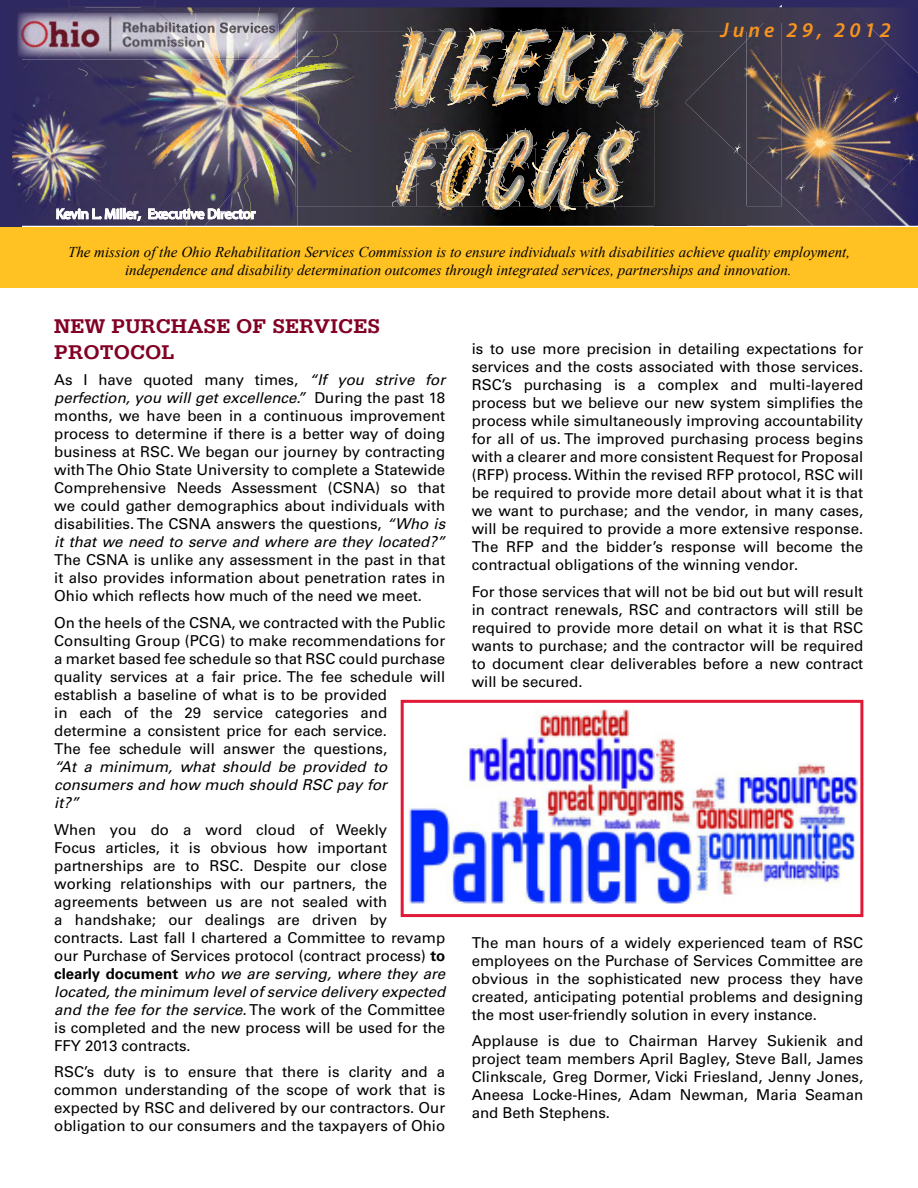
<style>
.page{position:relative;width:918px;height:1188px;background:#fff}
.page>*{position:absolute;margin:0;border:0;box-sizing:border-box;transform-origin:0 0}
.t1{font:700 21px/25.2px "Serifa Std";color:#820024}
.t2{font:italic 600 21px "Myriad Pro";letter-spacing:.195em;color:#f7941e}
.t3{font:15px/18px "Univers LT Std";color:#000;text-align:justify}
.t4{font:italic 15px/18px "Times New Roman";color:#000;text-align:center}
.t5{font:italic 15px/18px "Univers LT Std";color:#000;text-align:justify}
.s1{font-style:italic}
.s2{font-weight:700}
</style>
<div class="page">
<div style="left:0;top:0;width:21px;height:273px;background:#2f2961"></div>
<div style="left:0;top:0;width:918px;height:22px;background:#2f2961"></div>
<img style="left:255px;top:7px;width:43px;height:219px">
<img style="left:83px;top:7px;width:172px;height:83px">
<img style="left:146px;top:90px;width:146px;height:136px">
<img style="left:21px;top:59px;width:179px;height:164px">
<img style="left:12px;top:116px;width:134px;height:110px">
<img style="left:12px;top:171px;width:69px;height:55px">
<svg style="left:56px;top:208px;width:60px;height:13px"></svg>
<img style="left:116px;top:208px;width:25px;height:13px">
<svg style="left:148px;top:208px;width:108px;height:11px"></svg>
<img style="left:197px;top:208px;width:22px;height:11px">
<svg style="left:61px;top:68px;width:27px;height:12px"></svg>
<img style="left:296px;top:7px;width:437px;height:199px">
<img style="left:455px;top:28px;width:48px;height:1px">
<img style="left:428px;top:28px;width:27px;height:4px">
<img style="left:439px;top:29px;width:84px;height:3px">
<img style="left:298px;top:206px;width:435px;height:20px">
<img style="left:419px;top:32px;width:314px;height:174px">
<div style="left:685px;top:40px;width:48px;height:122px;background:#37343e"></div>
<svg style="left:733px;top:5px;width:185px;height:221px;background:#4b4155"></svg>
<img style="left:449px;top:32px;width:28px;height:43px">
<img style="left:394px;top:32px;width:49px;height:73px">
<img style="left:493px;top:32px;width:30px;height:36px">
<img style="left:632px;top:107px;width:22px;height:1px">
<img style="left:428px;top:38px;width:95px;height:20px">
<img style="left:502px;top:52px;width:21px;height:6px">
<img style="left:428px;top:58px;width:95px;height:8px">
<img style="left:483px;top:68px;width:40px;height:7px">
<img style="left:396px;top:75px;width:127px;height:29px">
<img style="left:424px;top:102px;width:99px;height:5px">
<img style="left:496px;top:104px;width:27px;height:3px">
<img style="left:396px;top:105px;width:28px;height:4px">
<svg style="left:443px;top:32px;width:13px;height:11px"></svg>
<svg style="left:457px;top:52px;width:12px;height:7px"></svg>
<svg style="left:467px;top:80px;width:37px;height:26px"></svg>
<svg style="left:390px;top:94px;width:15px;height:14px"></svg>
<svg style="left:466px;top:28px;width:11px;height:16px"></svg>
<svg style="left:417px;top:86px;width:19px;height:18px"></svg>
<svg style="left:445px;top:74px;width:15px;height:31px"></svg>
<svg style="left:479px;top:56px;width:14px;height:15px"></svg>
<svg style="left:502px;top:45px;width:10px;height:10px"></svg>
<img style="left:523px;top:27px;width:162px;height:80px">
<svg style="left:397px;top:26px;width:31px;height:51px;background:#907f67"></svg>
<img style="left:605px;top:32px;width:21px;height:21px">
<img style="left:663px;top:32px;width:22px;height:17px">
<img style="left:467px;top:80px;width:22px;height:21px">
<img style="left:523px;top:50px;width:19px;height:19px">
<img style="left:565px;top:73px;width:21px;height:21px">
<img style="left:398px;top:122px;width:236px;height:77px">
<img style="left:633px;top:131px;width:6px;height:7px">
<img style="left:633px;top:138px;width:5px;height:7px">
<img style="left:392px;top:128px;width:241px;height:84px">
<img style="left:76px;top:12px;width:80px;height:46px">
<img style="left:76px;top:36px;width:7px;height:22px">
<img style="left:156px;top:11px;width:124px;height:48px">
<img style="left:156px;top:58px;width:61px;height:1px">
<img style="left:17px;top:11px;width:59px;height:48px">
<img style="left:36px;top:58px;width:47px;height:1px">
<svg style="left:69px;top:6px;width:87px;height:2px"></svg>
<img style="left:409px;top:709px;width:450px;height:195px">
<div style="left:401px;top:700px;width:462px;height:217px;border:3px solid #e31837"></div>
<div style="left:0;top:227px;width:918px;height:60px;background:#ffc222"></div>
<h1 class="t2" style="left:720px;top:17px;width:172px">June 29, 2012</h1>
<p class="t4" style="left:68px;top:242px;width:784px">The mission of the Ohio Rehabilitation Services Commission is to ensure individuals with disabilities achieve quality employment, independence and disability determination outcomes through integrated services, partnerships and innovation.</p>
<h1 class="t1" style="left:54px;top:314px;width:327px">NEW PURCHASE OF SERVICES<br>PROTOCOL</h1>
<p class="t3" style="left:54px;top:371px;width:393px">As I have quoted many times, <span class="s1">“If you strive for perfection, you will get excellence.”</span> During the past 18 months, we have been in a continuous improvement process to determine if there is a better way of doing business at RSC. We began our journey by contracting with The Ohio State University to complete a Statewide Comprehensive Needs Assessment (CSNA) so that we could gather demographics about individuals with disabilities. The CSNA answers the questions, <span class="s1">“Who is it that we need to serve and where are they located?”</span></p>
<p class="t3" style="left:54px;top:551px;width:393px">The CSNA is unlike any assessment in the past in that it also provides information about penetration rates in Ohio which reflects how much of the need we meet.</p>
<p class="t3" style="left:54px;top:614px;width:393px;text-align:left">On the heels of the CSNA, we contracted with the Public Consulting Group (PCG) to make recommendations for a market based fee schedule so that RSC could purchase quality services at a fair price. The fee schedule will establish a baseline of what is to be provided<br>in each of the 29 service categories and determine a consistent price for each service.<br>The fee schedule will answer the questions,</p>
<p class="t5" style="left:54px;top:758px;width:334px">“At a minimum, what should be provided to consumers and how much should RSC pay for it?”</p>
<p class="t3" style="left:54px;top:820px;width:393px;text-align:left">When you do a word cloud of Weekly<br>Focus articles, it is obvious how important partnerships are to RSC. Despite our close working relationships with our partners, the agreements between us are not sealed with<br>a handshake; our dealings are driven by contracts. Last fall I chartered a Committee to revamp our Purchase of Services protocol (contract process) <span class="s2">to clearly document</span> <span class="s1">who we are serving, where they are located, the minimum level of service delivery expected and the fee for the service.</span> The work of the Committee is completed and the new process will be used for the FFY 2013 contracts.</p>
<p class="t3" style="left:54px;top:1063px;width:393px">RSC’s duty is to ensure that there is clarity and a common understanding of the scope of work that is expected by RSC and delivered by our contractors. Our obligation to our consumers and the taxpayers of Ohio</p>
<p class="t3" style="left:472px;top:340px;width:393px">is to use more precision in detailing expectations for services and the costs associated with those services.<br>RSC’s purchasing is a complex and multi-layered process but we believe our new system simplifies the process while simultaneously improving accountability for all of us. The improved purchasing process begins with a clearer and more consistent Request for Proposal (RFP) process. Within the revised RFP protocol, RSC will be required to provide more detail about what it is that we want to purchase; and the vendor, in many cases, will be required to provide a more extensive response.<br>The RFP and the bidder’s response will become the contractual obligations of the winning vendor.</p>
<p class="t3" style="left:472px;top:583px;width:393px">For those services that will not be bid out but will result in contract renewals, RSC and contractors will still be required to provide more detail on what it is that RSC wants to purchase; and the contractor will be required to document clear deliverables before a new contract will be secured.</p>
<p class="t3" style="left:472px;top:933px;width:393px">The man hours of a widely experienced team of RSC employees on the Purchase of Services Committee are obvious in the sophisticated new process they have created, anticipating potential problems and designing the most user-friendly solution in every instance.</p>
<p class="t3" style="left:472px;top:1032px;width:393px">Applause is due to Chairman Harvey Sukienik and project team members April Bagley, Steve Ball, James Clinkscale, Greg Dormer, Vicki Friesland, Jenny Jones, Aneesa Locke-Hines, Adam Newman, Maria Seaman and Beth Stephens.</p>
</div>
